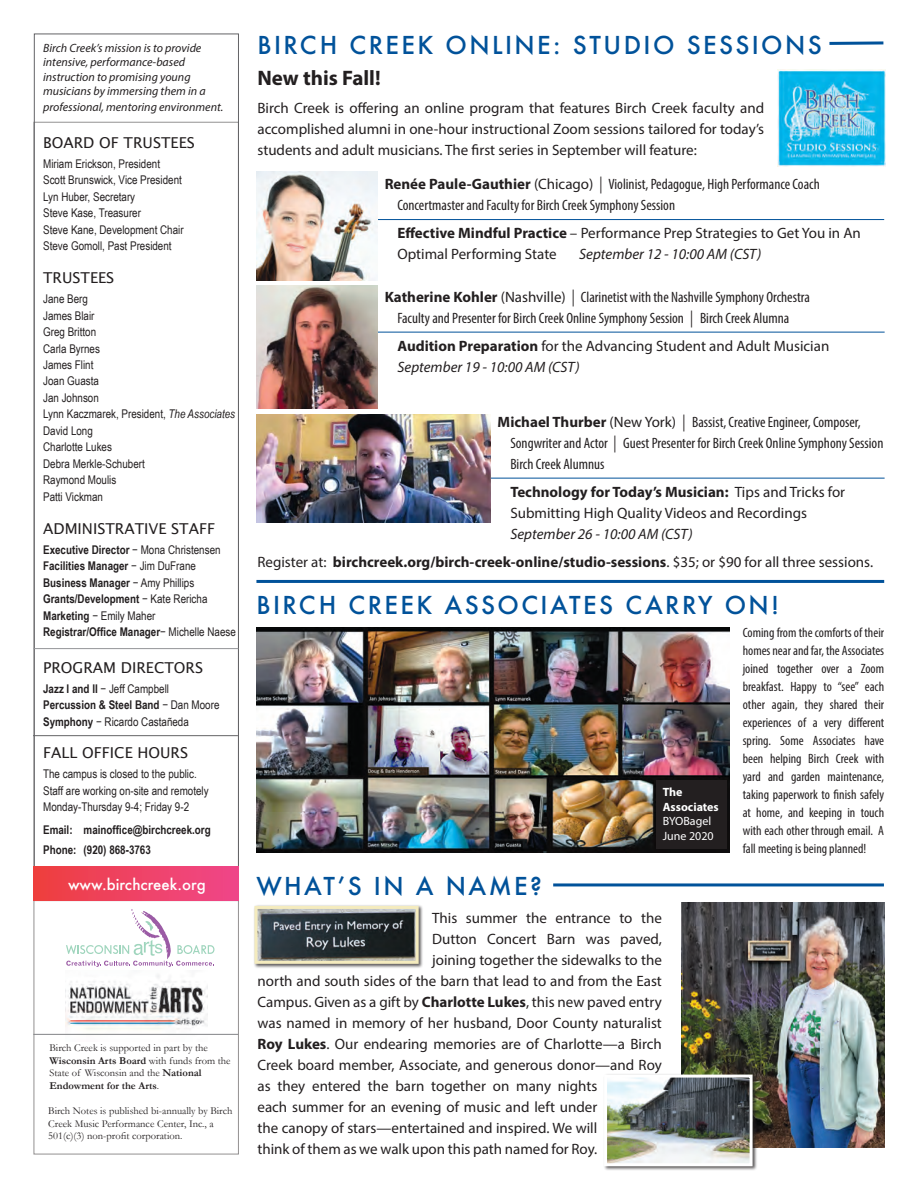
<style>
.page{position:relative;width:918px;height:1188px;background:#fff}
.page>*{position:absolute;margin:0;border:0;box-sizing:border-box;transform-origin:0 0}
.t1{font:500 24px "Futura";letter-spacing:.1em;color:#01529a}
.t2{font:700 21px "Myriad Pro";color:#231f20}
.t3{font:15px/21px "Myriad Pro";color:#231f20}
.t4{font:condensed 15px/21px "Myriad Pro";color:#231f20}
.t5{font:700 15px/27.8px "Myriad Pro";color:#231f20}
.t6{font:15px "Lucida Sans";color:#231f20}
.t7{font:italic 15px "Myriad Pro";color:#231f20}
.t8{font:500 15px "Futura";color:#fff}
.t9{font:condensed 13.5px/18px "Myriad Pro";color:#231f20;text-align:justify}
.t10{font:12px/16.5px "Arial Narrow";color:#231f20}
.t11{font:700 12px/16.5px "Arial Narrow";color:#231f20}
.t12{font:italic 12px/14.4px "Myriad Pro";color:#231f20}
.t13{font:12px/14.4px "Myriad Pro";color:#fff}
.t14{font:700 12px/14.4px "Myriad Pro";color:#fff}
.t15{font:10.5px/12.6px "Garamond";color:#231f20}
.s1{font-style:italic}
.s2{font-weight:400}
.s3{font-weight:700}
.s4{font-weight:700;font-stretch:normal}
.s5{font-stretch:normal}
.s6{font-weight:400;font-style:italic}
</style>
<div class="page">
<hr style="left:358px;top:332px;width:527px;height:1px;background:#01529a">
<img style="left:65px;top:975px;width:142px;height:59px">
<div style="left:34px;top:34px;width:205px;height:867px;border:1px solid #636366"></div>
<div style="left:34px;top:867px;width:205px;height:34px;background:linear-gradient(to right,#ee3f3f,#f0468a)"></div>
<hr style="left:34px;top:648px;width:204px;height:1px;background:#939598">
<hr style="left:33px;top:735px;width:205px;height:1px;background:#636366">
<hr style="left:33px;top:1034px;width:205px;height:1px;background:#828487">
<hr style="left:256px;top:580px;width:628px;height:3px;background:#01529a">
<svg style="left:829px;top:41px;width:55px;height:4px"></svg>
<svg style="left:66px;top:909px;width:148px;height:58px"></svg>
<img style="left:778px;top:70px;width:108px;height:96px">
<hr style="left:553px;top:883px;width:331px;height:3px;background:#01529a">
<hr style="left:486px;top:478px;width:399px;height:1px;background:#01529a">
<hr style="left:364px;top:219px;width:520px;height:1px;background:#01529a">
<img style="left:256px;top:172px;width:122px;height:108px">
<img style="left:256px;top:414px;width:235px;height:108px">
<img style="left:256px;top:286px;width:122px;height:122px">
<img style="left:257px;top:627px;width:472px;height:225px">
<div style="left:656px;top:781px;width:70px;height:68px;background:#231f20"></div>
<img style="left:681px;top:903px;width:204px;height:244px">
<div style="left:253px;top:905px;width:171px;height:64px;background:#231f20;opacity:.75"></div>
<img style="left:259px;top:910px;width:156px;height:50px">
<div style="left:255px;top:906px;width:164px;height:58px;border:3px solid #f4ebbe"></div>
<div style="left:603px;top:1073px;width:154px;height:98px;background:#231f20;opacity:.75"></div>
<img style="left:608px;top:1079px;width:141px;height:83px">
<div style="left:604px;top:1075px;width:149px;height:91px;border:3px solid #fff"></div>
<p class="t12" style="left:43px;top:40px;width:164px">Birch Creek’s mission is to provide intensive, performance-based instruction to promising young musicians by immersing them in a</p>
<p class="t12" style="left:43px;top:100px;width:182px">professional, mentoring environment.</p>
<p class="t6" style="left:43px;top:134px;width:153px">BOARD OF TRUSTEES</p>
<p class="t10" style="left:43px;top:155px;width:142px">Miriam Erickson, President<br>Scott Brunswick, Vice President<br>Lyn Huber, Secretary<br>Steve Kase, Treasurer<br>Steve Kane, Development Chair<br>Steve Gomoll, Past President</p>
<p class="t6" style="left:43px;top:269px;width:73px">TRUSTEES</p>
<p class="t10" style="left:43px;top:290px;width:194px">Jane Berg<br>James Blair<br>Greg Britton<br>Carla Byrnes<br>James Flint<br>Joan Guasta<br>Jan Johnson<br>Lynn Kaczmarek, President, <span class="s1">The Associates<br></span>David Long<br>Charlotte Lukes<br>Debra Merkle-Schubert<br>Raymond Moulis<br>Patti Vickman</p>
<p class="t6" style="left:43px;top:520px;width:174px">ADMINISTRATIVE STAFF</p>
<p class="t11" style="left:43px;top:541px;width:194px">Executive Director <span class="s2">− Mona Christensen </span>Facilities Manager <span class="s2">− Jim DuFrane </span>Business Manager <span class="s2">− Amy Phillips </span>Grants/Development <span class="s2">− Kate Rericha </span>Marketing <span class="s2">− Emily Maher<br></span>Registrar/Office Manager<span class="s2">− Michelle Naese</span></p>
<p class="t6" style="left:43px;top:659px;width:162px">PROGRAM DIRECTORS</p>
<p class="t10" style="left:43px;top:680px;width:178px"><span class="s3">Jazz I and II</span> − Jeff Campbell<br><span class="s3">Percussion &amp; Steel Band</span> − Dan Moore<br><span class="s3">Symphony</span> − Ricardo Castañeda</p>
<p class="t6" style="left:43px;top:745px;width:147px">FALL OFFICE HOURS</p>
<p class="t10" style="left:43px;top:765px;width:167px">The campus is closed to the public.<br>Staff are working on-site and remotely<br>Monday-Thursday 9-4; Friday 9-2</p>
<p class="t11" style="left:43px;top:820px;width:169px;line-height:20px">Email: mainoffice@birchcreek.org<br>Phone: (920) 868-3763</p>
<p class="t8" style="left:68px;top:874px;width:139px">www.birchcreek.org</p>
<p class="t15" style="left:50px;top:1041px;width:183px">Birch Creek is supported in part by the <span class="s3">Wisconsin Arts Board</span> with funds from the State of Wisconsin and the <span class="s3">National Endowment for the Arts</span>.</p>
<p class="t15" style="left:48px;top:1105px;width:186px">Birch Notes is published bi-annually by Birch<br>Creek Music Performance Center, Inc., a<br>501(c)(3) non-profit corporation.</p>
<h1 class="t1" style="left:257px;top:28px;width:566px">BIRCH CREEK ONLINE: STUDIO SESSIONS</h1>
<h2 class="t2" style="left:257px;top:64px;width:125px">New this Fall!</h2>
<p class="t3" style="left:257px;top:97px;width:508px;text-align:justify">Birch Creek is offering an online program that features Birch Creek faculty and accomplished alumni in one-hour instructional Zoom sessions tailored for today’s students and adult musicians. The first series in September will feature:</p>
<p class="t4" style="left:397px;top:174px;width:424px;text-indent:-13px"><span class="s4">Renée Paule-Gauthier</span> <span class="s5">(Chicago)</span> ⏐ Violinist, Pedagogue, High Performance Coach<br>Concertmaster and Faculty for Birch Creek Symphony Session</p>
<p class="t3" style="left:397px;top:222px;width:465px"><span class="s3">Effective Mindful Practice</span> – Performance Prep Strategies to Get You in An<br>Optimal Performing State</p>
<p class="t7" style="left:579px;top:245px;width:184px">September 12 - 10:00 AM (CST)</p>
<p class="t4" style="left:385px;top:286px;width:427px;text-align:center"><span class="s4">Katherine Kohler</span> <span class="s5">(Nashville)</span> ⏐ Clarinetist with the Nashville Symphony Orchestra<br>Faculty and Presenter for Birch Creek Online Symphony Session ⏐ Birch Creek Alumna</p>
<p class="t3" style="left:397px;top:335px;width:433px"><span class="s3">Audition Preparation</span> for the Advancing Student and Adult Musician<br><span class="s1">September 19 - 10:00 AM (CST)</span></p>
<p class="t4" style="left:510px;top:412px;width:375px;text-indent:-13px"><span class="s4">Michael Thurber</span> <span class="s5">(New York)</span> ⏐ Bassist, Creative Engineer, Composer,<br>Songwriter and Actor ⏐ Guest Presenter for Birch Creek Online Symphony Session<br>Birch Creek Alumnus</p>
<p class="t3" style="left:510px;top:481px;width:336px"><span class="s3">Technology for Today’s Musician:</span> Tips and Tricks for<br>Submitting High Quality Videos and Recordings</p>
<p class="t5" style="left:257px;top:520px;width:617px;text-indent:253px"><span class="s6">September 26 - 10:00 AM (CST)<br></span><span class="s2">Register at:</span> birchcreek.org/birch-creek-online/studio-sessions<span class="s2">. $35; or $90 for all three sessions.</span></p>
<h1 class="t1" style="left:256px;top:588px;width:524px">BIRCH CREEK ASSOCIATES CARRY ON!</h1>
<h1 class="t1" style="left:256px;top:869px;width:287px">WHAT’S IN A NAME?</h1>
<p class="t14" style="left:663px;top:785px;width:58px">The<br>Associates</p>
<p class="t13" style="left:663px;top:814px;width:52px">BYOBagel<br>June 2020</p>
<p class="t3" style="left:432px;top:907px;width:231px">This summer the entrance to the</p>
<p class="t3" style="left:432px;top:928px;width:231px">Dutton Concert Barn was paved,</p>
<p class="t3" style="left:432px;top:949px;width:231px">joining together the sidewalks to the</p>
<p class="t3" style="left:258px;top:970px;width:406px">north and south sides of the barn that lead to and from the East</p>
<p class="t3" style="left:258px;top:991px;width:406px">Campus. Given as a gift by <span class="s3">Charlotte Lukes</span>, this new paved entry</p>
<p class="t3" style="left:258px;top:1012px;width:406px">was named in memory of her husband, Door County naturalist</p>
<p class="t3" style="left:258px;top:1033px;width:406px"><span class="s3">Roy Lukes</span>. Our endearing memories are of Charlotte—a Birch</p>
<p class="t3" style="left:258px;top:1054px;width:406px">Creek board member, Associate, and generous donor—and Roy</p>
<p class="t3" style="left:258px;top:1075px;width:341px">as they entered the barn together on many nights</p>
<p class="t3" style="left:258px;top:1096px;width:341px">each summer for an evening of music and left under</p>
<p class="t3" style="left:258px;top:1117px;width:341px">the canopy of stars—entertained and inspired. We will</p>
<p class="t3" style="left:258px;top:1138px;width:341px">think of them as we walk upon this path named for Roy.</p>
<p class="t9" style="left:743px;top:624px;width:143px">Coming from the comforts of their homes near and far, the Associates joined together over a Zoom breakfast. Happy to “see” each other again, they shared their experiences of a very different spring. Some Associates have been helping Birch Creek with yard and garden maintenance, taking paperwork to finish safely at home, and keeping in touch with each other through email. A fall meeting is being planned!</p>
</div>
